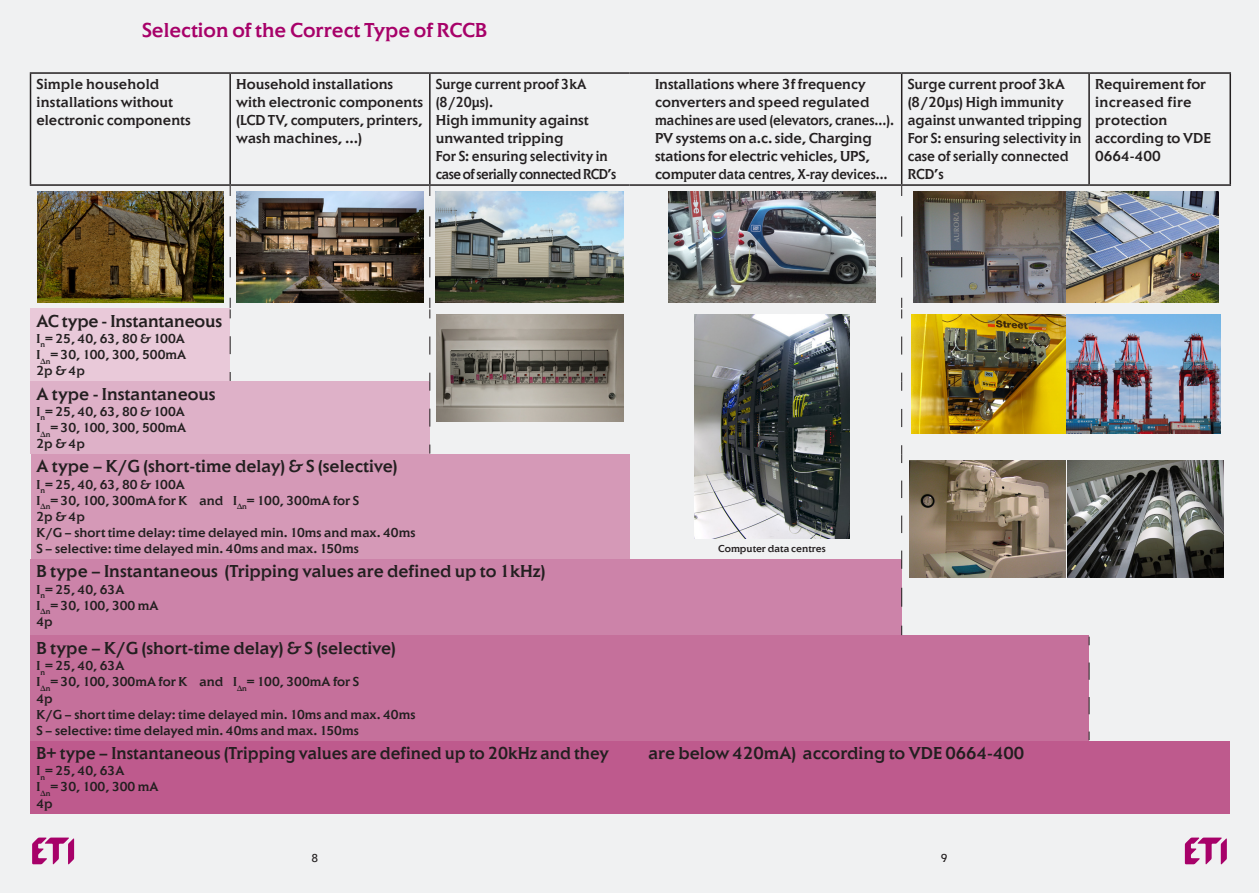
<style>
.page{position:relative;width:1259px;height:893px;background:#f0f1f2}
.page>*{position:absolute;margin:0;border:0;box-sizing:border-box;transform-origin:0 0}
.t1{font:500 21px "Elan Itc TEE";color:#a70169}
.t2{font:500 18px "Elan Itc TCE";color:#231f20}
.t3{font:500 18px "Elan Itc TCE";color:#231f20;scale:.96 1}
.t4{font:500 15px/18px "Elan Itc TCE";color:#231f20}
.t5{font:500 15px/18px "Elan Itc TCE";letter-spacing:-.03em;color:#231f20;scale:.93 1}
.t6{font:500 15px/18px "Elan Itc TCE";color:#231f20;scale:.94 1}
.t7{font:500 15px/18px "Elan Itc TCE";color:#231f20;scale:.93 1}
.t8{font:500 13.5px "Elan Itc TCE";color:#231f20}
.noga_desna{font:12px "Elan Itc TEE";color:#231f20}
.t9{font:500 10.5px "Elan Itc TCE";color:#231f20}
</style>
<div class="page">
<svg style="left:32px;top:837px;width:42px;height:27px"></svg>
<svg style="left:1184px;top:837px;width:42px;height:27px"></svg>
<div style="left:31px;top:309px;width:199px;height:73px;background:#e9c9d9"></div>
<div style="left:31px;top:382px;width:399px;height:72px;background:#deb1c8"></div>
<div style="left:31px;top:454px;width:598px;height:105px;background:#d599b7"></div>
<div style="left:31px;top:559px;width:870px;height:77px;background:#cc83a9"></div>
<div style="left:31px;top:636px;width:1058px;height:105px;background:#c5709b"></div>
<div style="left:31px;top:741px;width:1199px;height:72px;background:#be5a8d"></div>
<hr style="left:30px;top:72px;width:200px;height:2px;background:#231f20">
<hr style="left:30px;top:74px;width:1px;height:110px;background:#231f20">
<hr style="left:230px;top:72px;width:200px;height:2px;background:#231f20">
<hr style="left:229px;top:74px;width:2px;height:110px;background:#231f20">
<hr style="left:901px;top:72px;width:188px;height:2px;background:#231f20">
<hr style="left:1089px;top:72px;width:142px;height:2px;background:#231f20">
<hr style="left:1088px;top:74px;width:2px;height:110px;background:#231f20">
<hr style="left:1229px;top:74px;width:2px;height:110px;background:#231f20">
<hr style="left:430px;top:72px;width:199px;height:2px;background:#231f20">
<hr style="left:429px;top:74px;width:1px;height:110px;background:#231f20">
<hr style="left:629px;top:72px;width:272px;height:2px;background:#231f20">
<hr style="left:901px;top:74px;width:1px;height:110px;background:#231f20">
<hr style="left:30px;top:184px;width:200px;height:2px;background:#231f20">
<hr style="left:230px;top:184px;width:200px;height:2px;background:#231f20">
<hr style="left:430px;top:184px;width:199px;height:2px;background:#231f20">
<svg style="left:230px;top:216px;width:1px;height:61px"></svg>
<svg style="left:429px;top:216px;width:1px;height:61px"></svg>
<svg style="left:230px;top:336px;width:1px;height:18px"></svg>
<svg style="left:230px;top:298px;width:1px;height:20px"></svg>
<svg style="left:429px;top:336px;width:1px;height:19px"></svg>
<svg style="left:429px;top:298px;width:1px;height:20px"></svg>
<svg style="left:429px;top:408px;width:1px;height:19px"></svg>
<svg style="left:429px;top:373px;width:1px;height:18px"></svg>
<hr style="left:629px;top:184px;width:272px;height:2px;background:#231f20">
<hr style="left:901px;top:184px;width:188px;height:2px;background:#231f20">
<hr style="left:1089px;top:184px;width:142px;height:2px;background:#231f20">
<svg style="left:901px;top:216px;width:1px;height:61px"></svg>
<svg style="left:901px;top:336px;width:1px;height:19px"></svg>
<svg style="left:901px;top:298px;width:1px;height:20px"></svg>
<svg style="left:901px;top:408px;width:1px;height:19px"></svg>
<svg style="left:901px;top:373px;width:1px;height:18px"></svg>
<svg style="left:901px;top:480px;width:1px;height:53px"></svg>
<svg style="left:901px;top:445px;width:1px;height:18px"></svg>
<svg style="left:901px;top:578px;width:1px;height:29px"></svg>
<svg style="left:901px;top:551px;width:1px;height:18px"></svg>
<svg style="left:1088px;top:662px;width:1px;height:52px"></svg>
<img style="left:37px;top:191px;width:186px;height:112px">
<img style="left:236px;top:191px;width:187px;height:112px">
<img style="left:436px;top:191px;width:187px;height:112px">
<img style="left:668px;top:191px;width:207px;height:112px">
<img style="left:913px;top:191px;width:152px;height:112px">
<img style="left:1067px;top:191px;width:151px;height:112px">
<img style="left:436px;top:315px;width:187px;height:106px">
<img style="left:694px;top:315px;width:156px;height:224px">
<img style="left:911px;top:315px;width:154px;height:119px">
<img style="left:1067px;top:315px;width:154px;height:119px">
<img style="left:909px;top:460px;width:156px;height:117px">
<img style="left:1067px;top:460px;width:156px;height:117px">
<p class="t1" style="left:142px;top:17px;width:347px">Selection of the Correct Type of RCCB</p>
<p class="t4" style="left:37px;top:75px;width:124px">Simple household</p>
<p class="t4" style="left:37px;top:93px;width:138px">installations without</p>
<p class="t4" style="left:37px;top:111px;width:156px">electronic components</p>
<p class="t4" style="left:236px;top:75px;width:188px">Household installations with electronic components (LCD TV, computers, printers, wash machines, …)</p>
<p class="t7" style="left:436px;top:75px;width:163px">Surge current proof 3kA (8/20μs).</p>
<p class="t4" style="left:436px;top:111px;width:154px">High immunity against unwanted tripping</p>
<p class="t5" style="left:436px;top:147px;width:196px">For S: ensuring selectivity in case of serially connected RCD’s</p>
<p class="t4" style="left:655px;top:75px;width:241px">Installations where 3f frequency converters and speed regulated machines are used (elevators, cranes…).<br>PV systems on a.c. side, Charging stations for electric vehicles, UPS, computer data centres, X-ray devices…</p>
<p class="t4" style="left:907px;top:75px;width:176px">Surge current proof 3kA (8/20μs) High immunity against unwanted tripping</p>
<p class="t6" style="left:907px;top:129px;width:186px">For S: ensuring selectivity in case of serially connected<br>RCD’s</p>
<p class="t4" style="left:1095px;top:75px;width:112px">Requirement for increased fire protection</p>
<p class="t4" style="left:1095px;top:129px;width:117px">according to VDE<br>0664-400</p>
<p class="t2" style="left:37px;top:310px;width:187px">AC type - Instantaneous</p>
<p class="t8" style="left:37px;top:330px;width:150px">I<sub>n</sub>= 25, 40, 63, 80 &amp; 100A</p>
<p class="t8" style="left:37px;top:346px;width:151px">I<sub>∆n</sub>= 30, 100, 300, 500mA</p>
<p class="t8" style="left:37px;top:363px;width:50px">2p &amp; 4p</p>
<p class="t2" style="left:37px;top:383px;width:181px">A type - Instantaneous</p>
<p class="t8" style="left:37px;top:403px;width:150px">I<sub>n</sub>= 25, 40, 63, 80 &amp; 100A</p>
<p class="t8" style="left:37px;top:419px;width:151px">I<sub>∆n</sub>= 30, 100, 300, 500mA</p>
<p class="t8" style="left:37px;top:436px;width:50px">2p &amp; 4p</p>
<p class="t2" style="left:37px;top:456px;width:363px">A type – K/G (short-time delay) &amp; S (selective)</p>
<p class="t8" style="left:37px;top:476px;width:150px">I<sub>n</sub>= 25, 40, 63, 80 &amp; 100A</p>
<p class="t8" style="left:37px;top:492px;width:324px">I<sub>∆n</sub>= 30, 100, 300mA for K and I<sub>∆n</sub>= 100, 300mA for S</p>
<p class="t8" style="left:37px;top:508px;width:50px">2p &amp; 4p</p>
<p class="t8" style="left:37px;top:524px;width:380px">K/G – short time delay: time delayed min. 10ms and max. 40ms</p>
<p class="t8" style="left:37px;top:541px;width:324px">S – selective: time delayed min. 40ms and max. 150ms</p>
<p class="t2" style="left:37px;top:561px;width:510px">B type – Instantaneous (Tripping values are defined up to 1kHz)</p>
<p class="t8" style="left:37px;top:581px;width:89px">I<sub>n</sub>= 25, 40, 63A</p>
<p class="t8" style="left:37px;top:597px;width:124px">I<sub>∆n</sub>= 30, 100, 300 mA</p>
<p class="t8" style="left:37px;top:613px;width:18px">4p</p>
<p class="t2" style="left:37px;top:637px;width:361px">B type – K/G (short-time delay) &amp; S (selective)</p>
<p class="t8" style="left:37px;top:657px;width:89px">I<sub>n</sub>= 25, 40, 63A</p>
<p class="t8" style="left:37px;top:674px;width:324px">I<sub>∆n</sub>= 30, 100, 300mA for K and I<sub>∆n</sub>= 100, 300mA for S</p>
<p class="t8" style="left:37px;top:690px;width:18px">4p</p>
<p class="t8" style="left:37px;top:706px;width:380px">K/G – short time delay: time delayed min. 10ms and max. 40ms</p>
<p class="t8" style="left:37px;top:722px;width:324px">S – selective: time delayed min. 40ms and max. 150ms</p>
<p class="t3" style="left:37px;top:742px;width:597px">B+ type – Instantaneous (Tripping values are defined up to 20kHz and they</p>
<p class="t2" style="left:648px;top:742px;width:377px">are below 420mA) according to VDE 0664-400</p>
<p class="t8" style="left:37px;top:762px;width:89px">I<sub>n</sub>= 25, 40, 63A</p>
<p class="t8" style="left:37px;top:779px;width:124px">I<sub>∆n</sub>= 30, 100, 300 mA</p>
<p class="t8" style="left:37px;top:795px;width:18px">4p</p>
<p class="t9" style="left:718px;top:542px;width:109px">Computer data centres</p>
<p class="noga_desna" style="left:311px;top:851px;width:8px">8</p>
<p class="noga_desna" style="left:941px;top:851px;width:8px">9</p>
</div>
